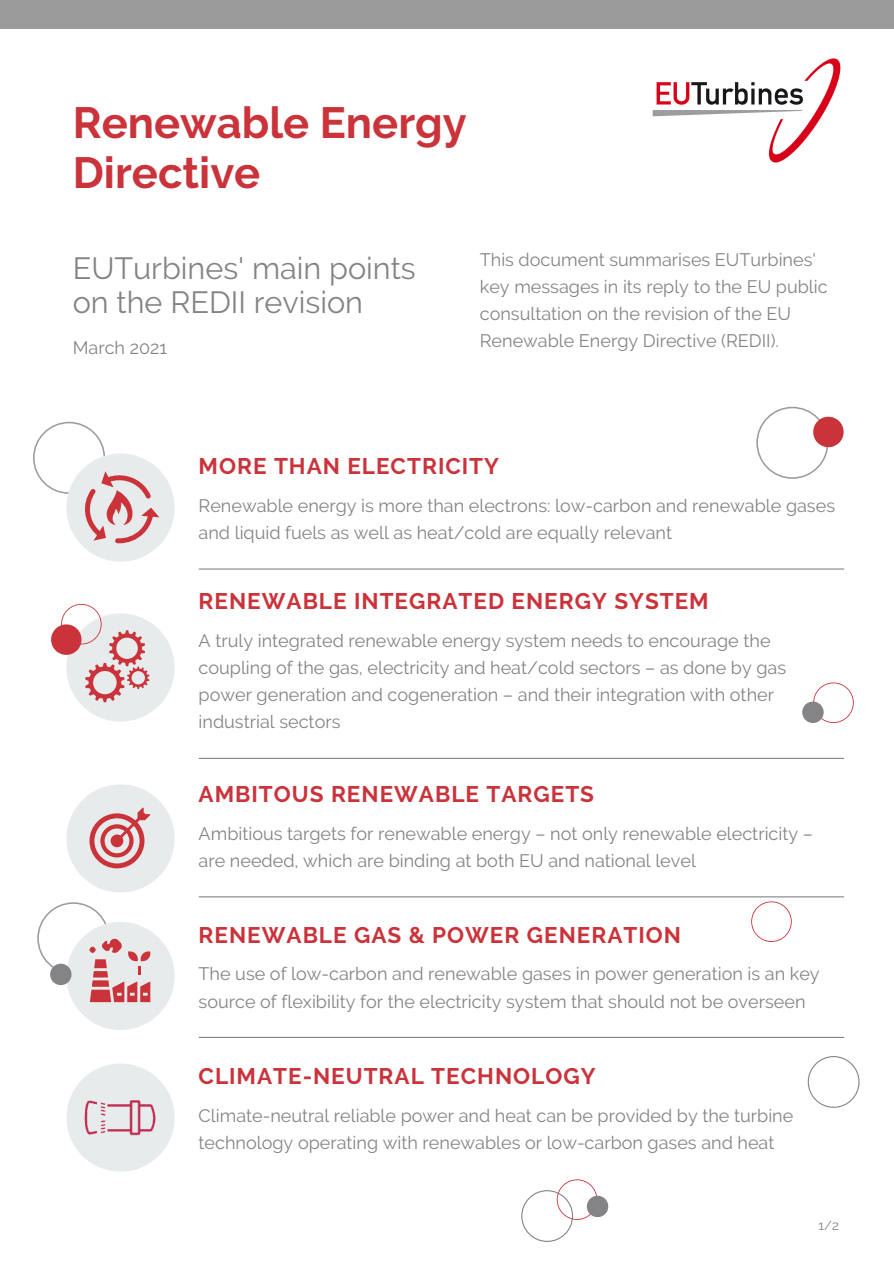
<style>
.page{position:relative;width:894px;height:1264px;background:#fff}
.page>*{position:absolute;margin:0;border:0;box-sizing:border-box;transform-origin:0 0}
.t1{font:700 43.5px/49.5px "Raleway";color:#cb333b}
.t2{font:30.6px/33.8px "Raleway";color:#848486}
.t3{font:700 22.5px "Raleway";letter-spacing:.045em;color:#cb333b}
.t4{font:18px/27px "Raleway";color:#848486}
.t5{font:13.2px "Raleway";color:#848486}
</style>
<div class="page">
<div style="left:0;top:0;width:893px;height:29px;background:#9b9b9c"></div>
<img style="left:652px;top:58px;width:189px;height:105px">
<hr style="left:199px;top:568px;width:644px;height:1px;background:#848486">
<hr style="left:199px;top:757px;width:644px;height:2px;background:#848486">
<hr style="left:199px;top:896px;width:644px;height:1px;background:#848486">
<hr style="left:199px;top:1036px;width:644px;height:1px;background:#848486">
<svg style="left:66px;top:784px;width:108px;height:108px"></svg>
<svg style="left:66px;top:1063px;width:108px;height:108px"></svg>
<img style="left:84px;top:1082px;width:71px;height:70px">
<svg style="left:756px;top:407px;width:87px;height:72px"></svg>
<svg style="left:802px;top:682px;width:51px;height:41px"></svg>
<svg style="left:751px;top:901px;width:40px;height:40px"></svg>
<svg style="left:807px;top:1056px;width:52px;height:51px"></svg>
<svg style="left:51px;top:604px;width:123px;height:117px"></svg>
<svg style="left:37px;top:902px;width:137px;height:128px"></svg>
<svg style="left:521px;top:1179px;width:87px;height:62px"></svg>
<svg style="left:33px;top:422px;width:141px;height:139px"></svg>
<p class="t1" style="left:73px;top:98px;width:395px">Renewable Energy<br>Directive</p>
<p class="t2" style="left:73px;top:251px;width:344px">EUTurbines' main points on the REDII revision</p>
<p class="t4" style="left:73px;top:334px;width:96px">March 2021</p>
<p class="t4" style="left:479px;top:246px;width:349px">This document summarises EUTurbines' key messages in its reply to the EU public consultation on the revision of the EU Renewable Energy Directive (REDII).</p>
<p class="t3" style="left:198px;top:453px;width:302px">MORE THAN ELECTRICITY</p>
<p class="t4" style="left:198px;top:492px;width:637px">Renewable energy is more than electrons: low-carbon and renewable gases and liquid fuels as well as heat/cold are equally relevant</p>
<p class="t3" style="left:198px;top:588px;width:511px">RENEWABLE INTEGRATED ENERGY SYSTEM</p>
<p class="t4" style="left:198px;top:627px;width:589px">A truly integrated renewable energy system needs to encourage the coupling of the gas, electricity and heat/cold sectors – as done by gas power generation and cogeneration – and their integration with other industrial sectors</p>
<p class="t3" style="left:198px;top:781px;width:397px">AMBITOUS RENEWABLE TARGETS</p>
<p class="t4" style="left:198px;top:820px;width:616px">Ambitious targets for renewable energy – not only renewable electricity – are needed, which are binding at both EU and national level</p>
<p class="t3" style="left:198px;top:921px;width:484px">RENEWABLE GAS &amp; POWER GENERATION</p>
<p class="t4" style="left:198px;top:960px;width:622px">The use of low-carbon and renewable gases in power generation is an key source of flexibility for the electricity system that should not be overseen</p>
<p class="t3" style="left:198px;top:1063px;width:398px">CLIMATE-NEUTRAL TECHNOLOGY</p>
<p class="t4" style="left:198px;top:1102px;width:596px">Climate-neutral reliable power and heat can be provided by the turbine technology operating with renewables or low-carbon gases and heat</p>
<p class="t5" style="left:818px;top:1217px;width:22px">1/2</p>
</div>
